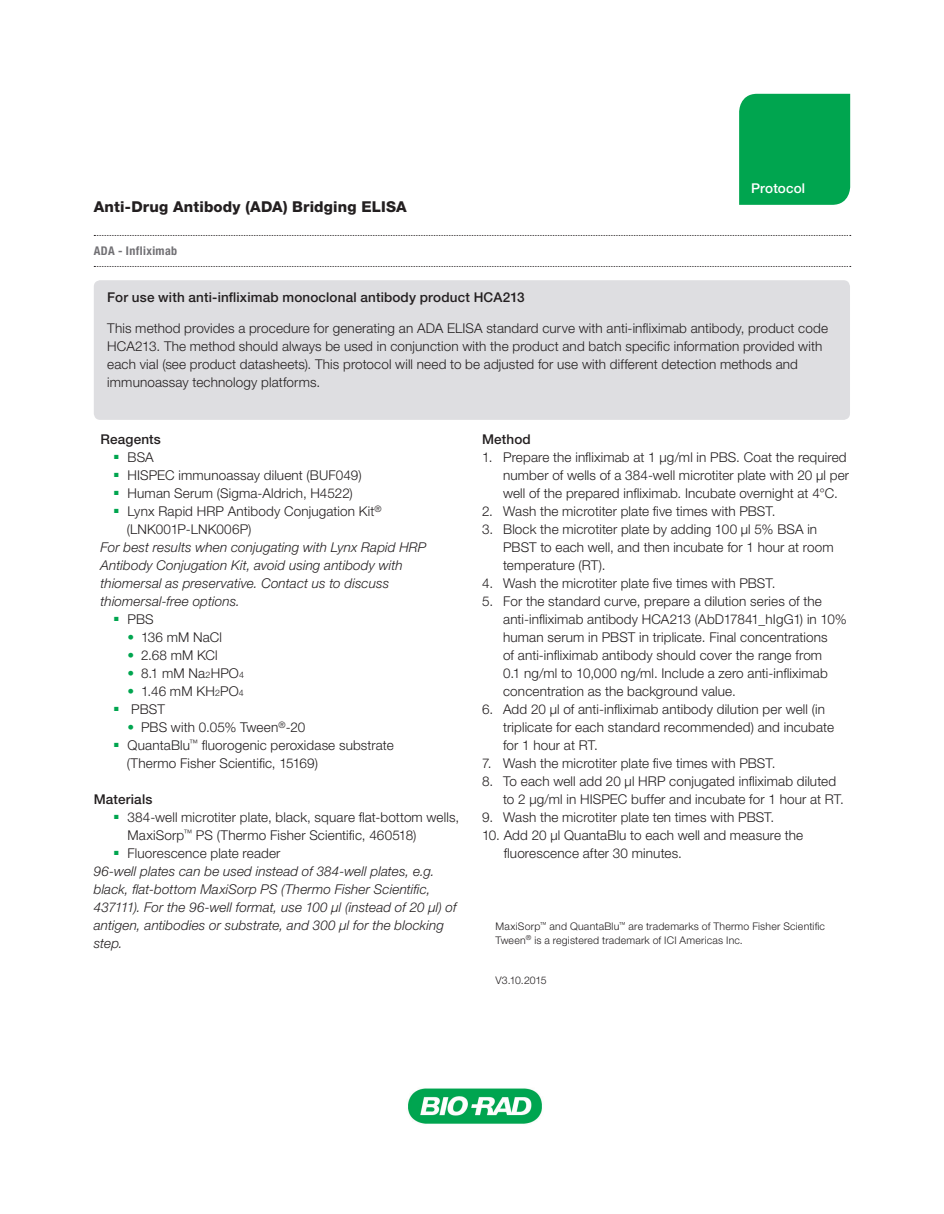
<style>
.page{position:relative;width:944px;height:1214px;background:#fff}
.page>*{position:absolute;margin:0;border:0;box-sizing:border-box;transform-origin:0 0}
._06_body{font:800 15px "Helvetica Neue LT Std";letter-spacing:.01em;color:#231f20}
._08_bullet_short{font:300 13.5px/18px "Helvetica Neue LT Std";letter-spacing:.01em;color:#231f20}
._06_body-2{font:300 13.5px/18px "Helvetica Neue LT Std";letter-spacing:.01em;color:#231f20}
._08_bullet_short-2{font:italic 300 13.5px/18px "Helvetica Neue LT Std";letter-spacing:.01em;color:#231f20}
._08_bullet_short-3{font:500 13.5px "Helvetica Neue LT Std";letter-spacing:.01em;color:#231f20}
._06_body-3{font:500 13.5px "Helvetica Neue LT Std";letter-spacing:.01em;color:#fff}
._03_tn_application{font:700 condensed 12px "Helvetica Neue LT Std";letter-spacing:.035em;color:#717074}
._08_bullet_short-4{font:300 10.5px "Helvetica Neue LT Std";letter-spacing:.02em;color:#231f20}
.s1{color:#00a54f}
.s2{font-size:8.85px}
</style>
<div class="page">
<div style="left:739px;top:94px;width:111px;height:111px;background:#00a54f"></div>
<svg style="left:94px;top:235px;width:756px;height:1px"></svg>
<svg style="left:94px;top:266px;width:756px;height:1px"></svg>
<div style="left:94px;top:280px;width:756px;height:140px;background:#dedee1;border-radius:6px"></div>
<img style="left:408px;top:1088px;width:134px;height:36px">
<p class="_06_body" style="left:94px;top:197px;width:314px">Anti-Drug Antibody (ADA) Bridging ELISA</p>
<p class="_03_tn_application" style="left:94px;top:243px;width:85px">ADA - Infliximab</p>
<p class="_06_body-3" style="left:751px;top:180px;width:55px">Protocol</p>
<p class="_08_bullet_short-3" style="left:107px;top:289px;width:419px">For use with anti-infliximab monoclonal antibody product HCA213</p>
<p class="_06_body-2" style="left:107px;top:318px;width:722px">This method provides a procedure for generating an ADA ELISA standard curve with anti-infliximab antibody, product code HCA213. The method should always be used in conjunction with the product and batch specific information provided with each vial (see product datasheets). This protocol will need to be adjusted for use with different detection methods and immunoassay technology platforms.</p>
<p class="_08_bullet_short-3" style="left:101px;top:431px;width:62px">Reagents</p>
<p class="_06_body-2" style="left:114px;top:448px;width:41px"><sup>■</sup> BSA</p>
<p class="_06_body-2" style="left:114px;top:466px;width:249px"><sup>■</sup> HISPEC immunoassay diluent (BUF049)</p>
<p class="_06_body-2" style="left:114px;top:484px;width:240px"><sup>■</sup> Human Serum (Sigma-Aldrich, H4522)</p>
<p class="_06_body-2" style="left:114px;top:502px;width:269px"><sup>■</sup> Lynx Rapid HRP Antibody Conjugation Kit<sup>®</sup></p>
<p class="_08_bullet_short" style="left:127px;top:520px;width:126px">(LNK001P-LNK006P)</p>
<p class="_08_bullet_short-2" style="left:101px;top:538px;width:327px">For best results when conjugating with Lynx Rapid HRP<br>Antibody Conjugation Kit, avoid using antibody with thiomersal as preservative. Contact us to discuss</p>
<p class="_08_bullet_short-2" style="left:101px;top:592px;width:141px">thiomersal-free options.</p>
<p class="_06_body-2" style="left:114px;top:610px;width:41px"><sup>■</sup> PBS</p>
<p class="_06_body-2" style="left:128px;top:628px;width:96px"><span class="s1">•</span> 136 mM NaCl</p>
<p class="_06_body-2" style="left:128px;top:646px;width:91px"><span class="s1">•</span> 2.68 mM KCl</p>
<p class="_06_body-2" style="left:128px;top:664px;width:118px"><span class="s1">•</span> 8.1 mM Na<span class="s2">2</span>HPO<span class="s2">4</span></p>
<p class="_06_body-2" style="left:128px;top:682px;width:118px"><span class="s1">•</span> 1.46 mM KH<span class="s2">2</span>PO<span class="s2">4</span></p>
<p class="_06_body-2" style="left:114px;top:700px;width:52px"><sup>■</sup> PBST</p>
<p class="_06_body-2" style="left:128px;top:718px;width:179px"><span class="s1">•</span> PBS with 0.05% Tween<sup>®</sup>-20</p>
<p class="_06_body-2" style="left:114px;top:736px;width:281px"><sup>■</sup> QuantaBlu<sup>™</sup> fluorogenic peroxidase substrate</p>
<p class="_08_bullet_short" style="left:127px;top:754px;width:193px">(Thermo Fisher Scientific, 15169)</p>
<p class="_08_bullet_short-3" style="left:94px;top:791px;width:60px">Materials</p>
<p class="_06_body-2" style="left:128px;top:808px;width:333px;text-indent:-14px"><sup>■</sup> 384-well microtiter plate, black, square flat-bottom wells,<br>MaxiSorp<sup>™</sup> PS (Thermo Fisher Scientific, 460518)</p>
<p class="_06_body-2" style="left:114px;top:844px;width:168px"><sup>■</sup> Fluorescence plate reader</p>
<p class="_08_bullet_short-2" style="left:94px;top:862px;width:364px">96-well plates can be used instead of 384-well plates, e.g. black, flat-bottom MaxiSorp PS (Thermo Fisher Scientific, 437111). For the 96-well format, use 100 µl (instead of 20 µl) of antigen, antibodies or substrate, and 300 µl for the blocking step.</p>
<p class="_08_bullet_short-3" style="left:482px;top:431px;width:50px">Method</p>
<p class="_08_bullet_short" style="left:503px;top:448px;width:347px;text-indent:-21px">1. Prepare the infliximab at 1 µg/ml in PBS. Coat the required number of wells of a 384-well microtiter plate with 20 µl per well of the prepared infliximab. Incubate overnight at 4°C.</p>
<p class="_08_bullet_short" style="left:482px;top:502px;width:295px">2. Wash the microtiter plate five times with PBST.</p>
<p class="_08_bullet_short" style="left:503px;top:520px;width:332px;text-indent:-21px">3. Block the microtiter plate by adding 100 µl 5% BSA in<br>PBST to each well, and then incubate for 1 hour at room temperature (RT).</p>
<p class="_08_bullet_short" style="left:482px;top:574px;width:295px">4. Wash the microtiter plate five times with PBST.</p>
<p class="_08_bullet_short" style="left:503px;top:592px;width:345px;text-indent:-21px">5. For the standard curve, prepare a dilution series of the anti-infliximab antibody HCA213 (AbD17841_hIgG1) in 10% human serum in PBST in triplicate. Final concentrations<br>of anti-infliximab antibody should cover the range from<br>0.1 ng/ml to 10,000 ng/ml. Include a zero anti-infliximab concentration as the background value.</p>
<p class="_08_bullet_short" style="left:503px;top:700px;width:332px;text-indent:-21px">6. Add 20 µl of anti-infliximab antibody dilution per well (in triplicate for each standard recommended) and incubate for 1 hour at RT.</p>
<p class="_08_bullet_short" style="left:482px;top:754px;width:295px">7. Wash the microtiter plate five times with PBST.</p>
<p class="_08_bullet_short" style="left:503px;top:772px;width:342px;text-indent:-21px">8. To each well add 20 µl HRP conjugated infliximab diluted to 2 µg/ml in HISPEC buffer and incubate for 1 hour at RT.</p>
<p class="_08_bullet_short" style="left:482px;top:808px;width:294px">9. Wash the microtiter plate ten times with PBST.</p>
<p class="_08_bullet_short" style="left:504px;top:826px;width:301px;text-indent:-22px">10. Add 20 µl QuantaBlu to each well and measure the fluorescence after 30 minutes.</p>
<p class="_08_bullet_short-4" style="left:495px;top:920px;width:331px">MaxiSorp<sup>™</sup> and QuantaBlu<sup>™</sup> are trademarks of Thermo Fisher Scientific</p>
<p class="_08_bullet_short-4" style="left:495px;top:933px;width:249px">Tween<sup>®</sup> is a registered trademark of ICI Americas Inc.</p>
<p class="_08_bullet_short-4" style="left:495px;top:974px;width:53px">V3.10.2015</p>
</div>
